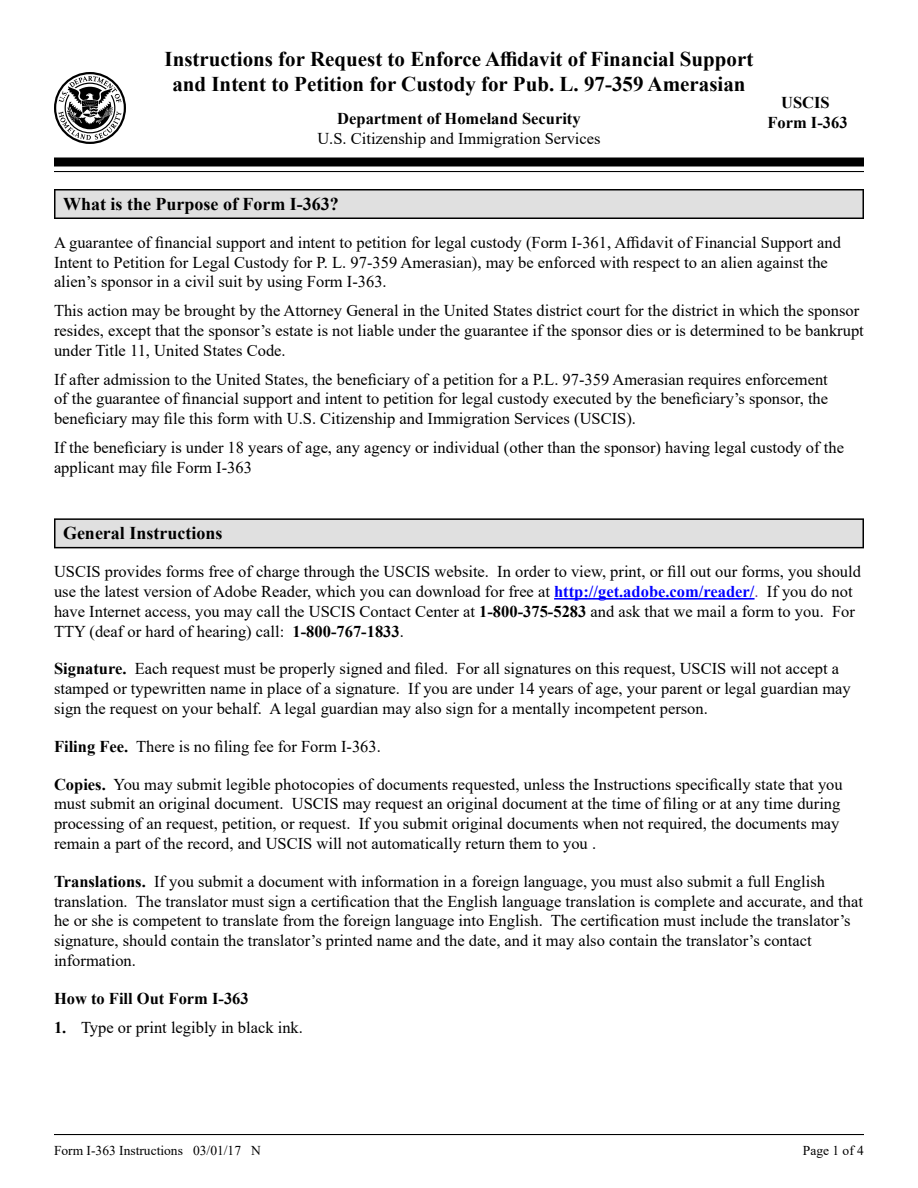
<style>
.page{position:relative;width:918px;height:1188px;background:#fff}
.page>*{position:absolute;margin:0;border:0;box-sizing:border-box;transform-origin:0 0}
.t1{font:700 21px/25.2px "Times New Roman";color:#000;text-align:center}
.Section_Header_1{font:700 18px "Times New Roman";color:#000}
.Body_1{font:16.5px/19.8px "Times New Roman";color:#000}
.Body_Lead-in_Extra_S{font:16.5px/19.8px "Times New Roman";color:#000}
.Body_Lead-in_Extra_S-2{font:700 16.5px/19.8px "Times New Roman";color:#000;text-align:center}
.t2{font:13.5px "Times New Roman";color:#000}
.s1{font-weight:700;color:#00f}
.s2{color:#6a2c91}
.s3{font-weight:700}
</style>
<div class="page">
<svg style="left:54px;top:72px;width:72px;height:72px"></svg>
<div style="left:54px;top:158px;width:810px;height:8px;background:#000"></div>
<hr style="left:54px;top:171px;width:810px;height:1px;background:#000">
<hr style="left:54px;top:1134px;width:810px;height:1px;background:#000">
<div style="left:54px;top:189px;width:810px;height:30px;background:#000"></div>
<div style="left:56px;top:190px;width:806px;height:28px;background:#e0e0e0"></div>
<div style="left:54px;top:518px;width:810px;height:30px;background:linear-gradient(to bottom,#727272,#6d6d6d)"></div>
<div style="left:56px;top:520px;width:806px;height:27px;background:#e0e0e0"></div>
<hr style="left:554px;top:598px;width:201px;height:2px;background:#00f">
<p class="t1" style="left:165px;top:45px;width:590px">Instructions for Request to Enforce Affidavit of Financial Support and Intent to Petition for Custody for Pub. L. 97-359 Amerasian</p>
<p class="Body_Lead-in_Extra_S-2" style="left:337px;top:108px;width:245px">Department of Homeland Security</p>
<p class="Body_Lead-in_Extra_S" style="left:317px;top:128px;width:285px">U.S. Citizenship and Immigration Services</p>
<p class="Body_Lead-in_Extra_S-2" style="left:767px;top:92px;width:82px">USCIS<br>Form I-363</p>
<h1 class="Section_Header_1" style="left:63px;top:191px;width:277px">What is the Purpose of Form I-363?</h1>
<p class="Body_1" style="left:54px;top:232px;width:789px">A guarantee of financial support and intent to petition for legal custody (Form I-361, Affidavit of Financial Support and<br>Intent to Petition for Legal Custody for P. L. 97-359 Amerasian), may be enforced with respect to an alien against the alien’s sponsor in a civil suit by using Form I-363.</p>
<p class="Body_1" style="left:54px;top:300px;width:811px">This action may be brought by the Attorney General in the United States district court for the district in which the sponsor resides, except that the sponsor’s estate is not liable under the guarantee if the sponsor dies or is determined to be bankrupt under Title 11, United States Code.</p>
<p class="Body_1" style="left:54px;top:369px;width:776px;text-align:justify">If after admission to the United States, the beneficiary of a petition for a P.L. 97-359 Amerasian requires enforcement of the guarantee of financial support and intent to petition for legal custody executed by the beneficiary’s sponsor, the beneficiary may file this form with U.S. Citizenship and Immigration Services (USCIS).</p>
<p class="Body_1" style="left:54px;top:437px;width:792px">If the beneficiary is under 18 years of age, any agency or individual (other than the sponsor) having legal custody of the applicant may file Form I-363</p>
<h1 class="Section_Header_1" style="left:63px;top:520px;width:161px">General Instructions</h1>
<p class="Body_1" style="left:54px;top:561px;width:809px">USCIS provides forms free of charge through the USCIS website. In order to view, print, or fill out our forms, you should use the latest version of Adobe Reader, which you can download for free at <span class="s1">http://get.adobe.com/reader/</span><span class="s2">.</span> If you do not have Internet access, you may call the USCIS Contact Center at <span class="s3">1-800-375-5283</span> and ask that we mail a form to you. For TTY (deaf or hard of hearing) call: <span class="s3">1-800-767-1833</span>.</p>
<p class="Body_Lead-in_Extra_S" style="left:54px;top:658px;width:798px"><span class="s3">Signature.</span> Each request must be properly signed and filed. For all signatures on this request, USCIS will not accept a stamped or typewritten name in place of a signature. If you are under 14 years of age, your parent or legal guardian may sign the request on your behalf. A legal guardian may also sign for a mentally incompetent person.</p>
<p class="Body_Lead-in_Extra_S" style="left:54px;top:736px;width:328px"><span class="s3">Filing Fee.</span> There is no filing fee for Form I-363.</p>
<p class="Body_Lead-in_Extra_S" style="left:54px;top:774px;width:790px"><span class="s3">Copies.</span> You may submit legible photocopies of documents requested, unless the Instructions specifically state that you must submit an original document. USCIS may request an original document at the time of filing or at any time during processing of an request, petition, or request. If you submit original documents when not required, the documents may remain a part of the record, and USCIS will not automatically return them to you .</p>
<p class="Body_Lead-in_Extra_S" style="left:54px;top:871px;width:810px"><span class="s3">Translations.</span> If you submit a document with information in a foreign language, you must also submit a full English translation. The translator must sign a certification that the English language translation is complete and accurate, and that he or she is competent to translate from the foreign language into English. The certification must include the translator’s signature, should contain the translator’s printed name and the date, and it may also contain the translator’s contact information.</p>
<p class="Body_Lead-in_Extra_S-2" style="left:54px;top:988px;width:196px">How to Fill Out Form I-363</p>
<p class="Body_Lead-in_Extra_S" style="left:54px;top:1017px;width:251px"><span class="s3">1.</span> Type or print legibly in black ink.</p>
<p class="t2" style="left:54px;top:1141px;width:208px">Form I-363 Instructions 03/01/17 N</p>
<p class="t2" style="left:803px;top:1141px;width:63px">Page 1 of 4</p>
</div>
